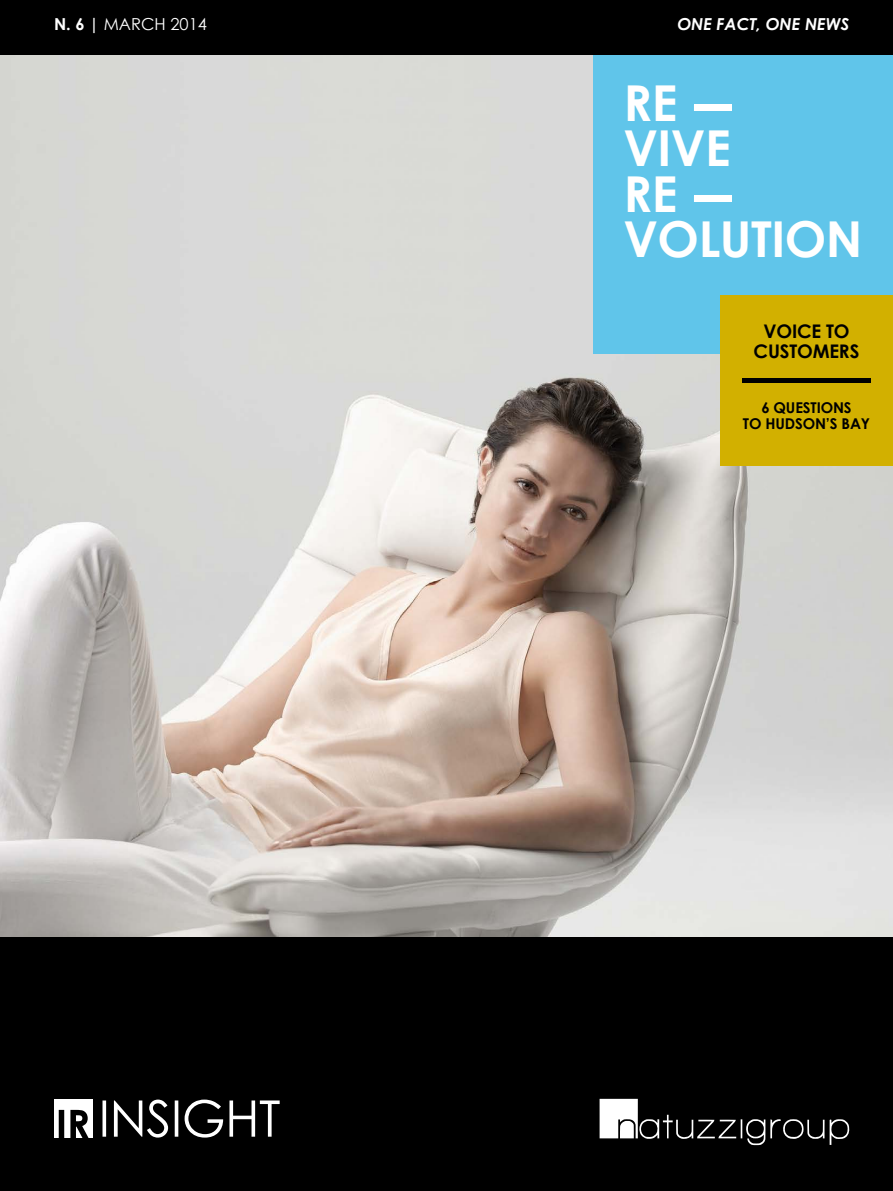
<style>
.page{position:relative;width:893px;height:1191px;background:#fff}
.page>*{position:absolute;margin:0;border:0;box-sizing:border-box;transform-origin:0 0}
.t1{font:700 49.5px/45.3px "Century Gothic";letter-spacing:-.01em;color:#fff}
.t2{font:700 18.75px/19.5px "Century Gothic";letter-spacing:-.01em;color:#000;text-align:center}
.t3{font:italic 700 16.5px "Century Gothic";color:#fff}
.t4{font:16.5px "Century Gothic";color:#fff}
.t5{font:700 14.85px/16.2px "Century Gothic";letter-spacing:-.01em;color:#000;text-align:center}
.s1{font-weight:700}
</style>
<div class="page">
<img style="left:0;top:54px;width:893px;height:884px">
<div style="left:593px;top:54px;width:300px;height:300px;background:#60c5ea"></div>
<div style="left:0;top:0;width:893px;height:54px;background:#000"></div>
<div style="left:0;top:938px;width:893px;height:253px;background:#000"></div>
<svg style="left:830px;top:1119px;width:20px;height:25px"></svg>
<svg style="left:600px;top:1098px;width:224px;height:47px"></svg>
<svg style="left:103px;top:1099px;width:177px;height:38px"></svg>
<div style="left:54px;top:1099px;width:38px;height:38px;background:#fff"></div>
<svg style="left:59px;top:1109px;width:30px;height:29px"></svg>
<div style="left:694px;top:105px;width:38px;height:6px;background:#fff"></div>
<div style="left:694px;top:196px;width:38px;height:6px;background:#fff"></div>
<div style="left:720px;top:295px;width:173px;height:170px;background:#d2b000"></div>
<hr style="left:742px;top:378px;width:129px;height:4px;background:#000">
<p class="t4" style="left:54px;top:14px;width:155px"><span class="s1">N. 6 |</span> MARCH 2014</p>
<p class="t3" style="left:677px;top:13px;width:173px">ONE FACT, ONE NEWS</p>
<h1 class="t1" style="left:623px;top:79px;width:241px">RE -<br>VIVE<br>RE -<br>VOLUTION</h1>
<p class="t2" style="left:754px;top:321px;width:107px">VOICE TO<br>CUSTOMERS</p>
<p class="t5" style="left:743px;top:399px;width:129px">6 QUESTIONS<br>TO HUDSON’S BAY</p>
</div>
